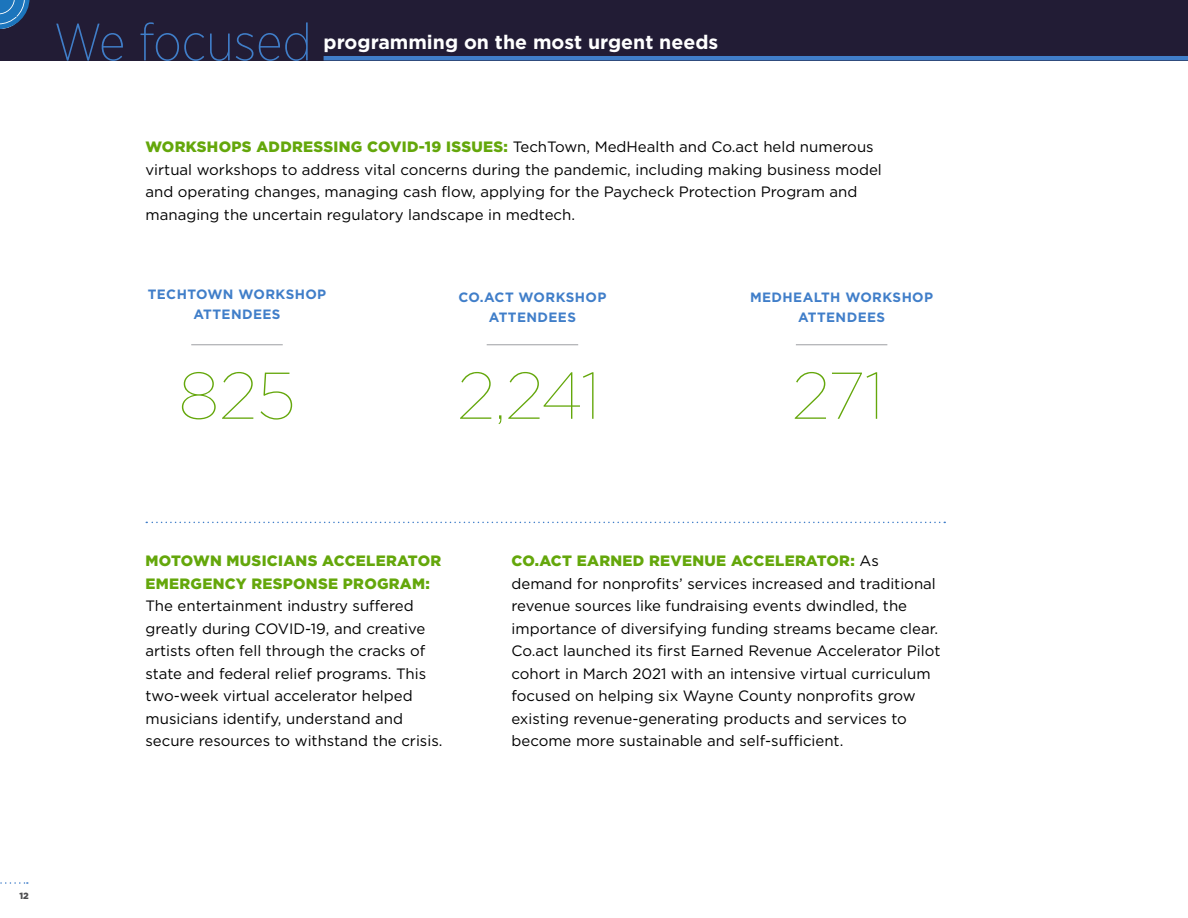
<style>
.page{position:relative;width:1188px;height:918px;background:#fff}
.page>*{position:absolute;margin:0;border:0;box-sizing:border-box;transform-origin:0 0}
.t1{font:100 66px "Gotham";letter-spacing:-.005em;color:#64a70b}
.t2{font:200 52.5px "Gotham Narrow";color:#407ec9}
.t3{font:700 19.5px "Gotham";color:#fff}
.t4{font:15px/22.5px "Gotham";color:#000}
.t5{font:900 15px/22.5px "Gotham";letter-spacing:.02em;color:#64a70b}
.t6{font:700 13.5px/19.5px "Gotham";letter-spacing:.03em;color:#407ec9;text-align:center}
.t7{font:900 9px "Gotham";color:#4d4d4f}
.s1{font-weight:900;color:#64a70b}
</style>
<div class="page">
<svg style="left:0;top:882px;width:28px;height:2px"></svg>
<div style="left:0;top:0;width:1188px;height:60px;background:#221c35"></div>
<hr style="left:324px;top:56px;width:864px;height:4px;background:#407ec9">
<hr style="left:191px;top:344px;width:92px;height:1px;background:#9d9fa2">
<hr style="left:487px;top:344px;width:91px;height:1px;background:#9d9fa2">
<hr style="left:796px;top:344px;width:91px;height:1px;background:#9d9fa2">
<svg style="left:0;top:0;width:30px;height:29px"></svg>
<svg style="left:146px;top:522px;width:799px;height:1px"></svg>
<h2 class="t2" style="left:54px;top:10px;width:259px">We focused</h2>
<h3 class="t3" style="left:324px;top:29px;width:396px">programming on the most urgent needs</h3>
<p class="t4" style="left:146px;top:135px;width:738px"><span class="s1">WORKSHOPS ADDRESSING COVID-19 ISSUES:</span> TechTown, MedHealth and Co.act held numerous virtual workshops to address vital concerns during the pandemic, including making business model and operating changes, managing cash flow, applying for the Paycheck Protection Program and managing the uncertain regulatory landscape in medtech.</p>
<p class="t6" style="left:148px;top:285px;width:180px">TECHTOWN WORKSHOP<br>ATTENDEES</p>
<h1 class="t1" style="left:178px;top:355px;width:119px">825</h1>
<p class="t6" style="left:458px;top:288px;width:149px">CO.ACT WORKSHOP<br>ATTENDEES</p>
<p class="t6" style="left:750px;top:288px;width:185px">MEDHEALTH WORKSHOP<br>ATTENDEES</p>
<h1 class="t1" style="left:457px;top:355px;width:146px">2,241</h1>
<h1 class="t1" style="left:792px;top:355px;width:95px">271</h1>
<p class="t5" style="left:146px;top:549px;width:297px">MOTOWN MUSICIANS ACCELERATOR<br>EMERGENCY RESPONSE PROGRAM:</p>
<p class="t4" style="left:146px;top:594px;width:299px">The entertainment industry suffered greatly during COVID-19, and creative artists often fell through the cracks of state and federal relief programs. This two-week virtual accelerator helped musicians identify, understand and secure resources to withstand the crisis.</p>
<p class="t4" style="left:512px;top:549px;width:431px"><span class="s1">CO.ACT EARNED REVENUE ACCELERATOR:</span> As demand for nonprofits’ services increased and traditional revenue sources like fundraising events dwindled, the importance of diversifying funding streams became clear.<br>Co.act launched its first Earned Revenue Accelerator Pilot cohort in March 2021 with an intensive virtual curriculum focused on helping six Wayne County nonprofits grow existing revenue-generating products and services to become more sustainable and self-sufficient.</p>
<p class="t7" style="left:19px;top:890px;width:11px">12</p>
</div>
